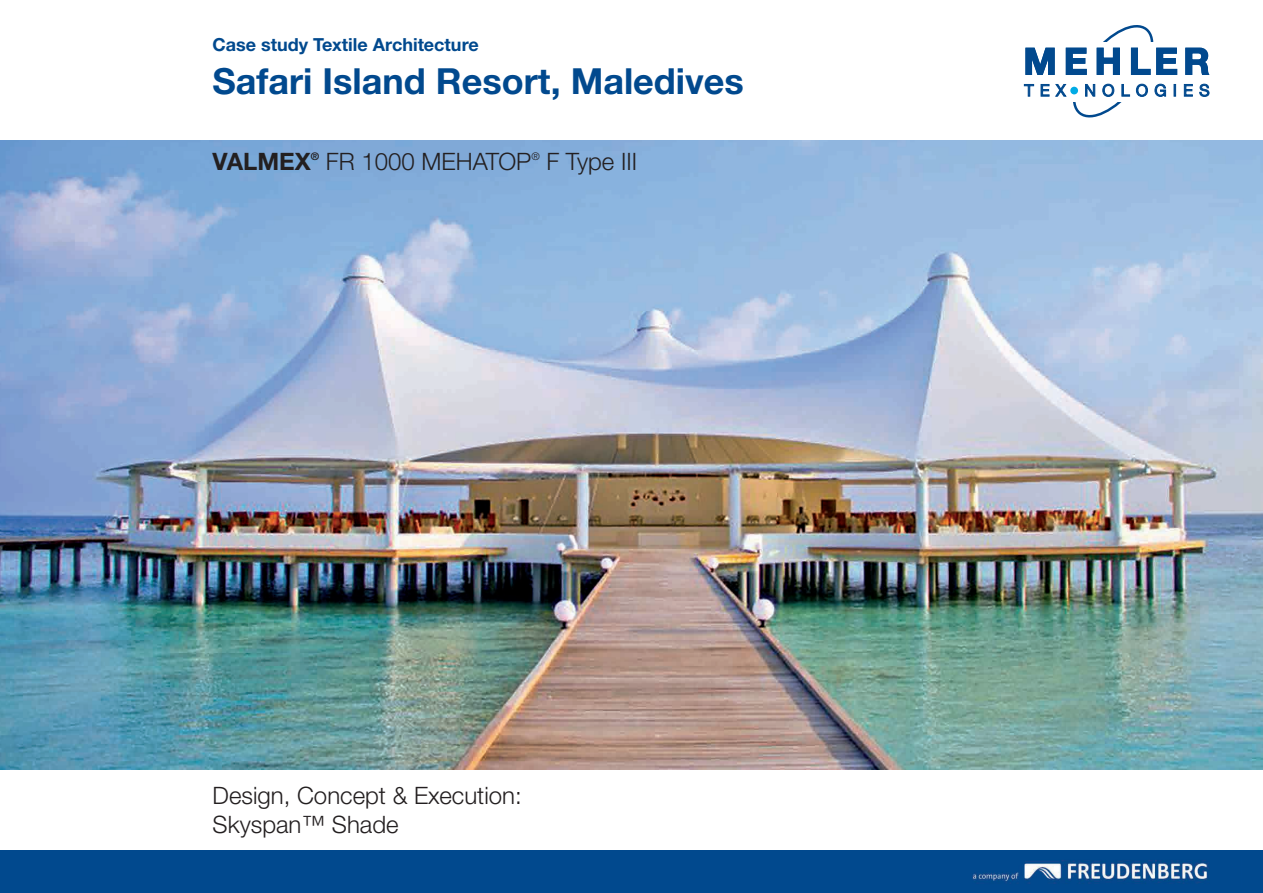
<style>
.page{position:relative;width:1263px;height:893px;background:#fff}
.page>*{position:absolute;margin:0;border:0;box-sizing:border-box;transform-origin:0 0}
.t1{font:700 36px "Helvetica Neue LTW1 G";color:#01498e}
.t2{font:300 24px/28.8px "Helvetica Neue LTW1 G";color:#231f20}
.t3{font:700 24px "Helvetica Neue LTW1 G";color:#231f20}
.t4{font:700 18px "Helvetica Neue LTW1 G";color:#01498e}
.t5{font:700 10.5px "Helvetica Neue LTW1 G";color:#231f20}
.t6{font:300 10.5px "Helvetica Neue LTW1 G";color:#231f20}
</style>
<div class="page">
<img style="left:0;top:140px;width:1263px;height:630px">
<svg style="left:1104px;top:25px;width:50px;height:16px"></svg>
<svg style="left:1024px;top:84px;width:185px;height:34px"></svg>
<svg style="left:1025px;top:47px;width:185px;height:28px"></svg>
<div style="left:0;top:850px;width:1263px;height:43px;background:#01498e"></div>
<img style="left:972px;top:860px;width:237px;height:24px">
<p class="t4" style="left:213px;top:34px;width:268px">Case study Textile Architecture</p>
<h1 class="t1" style="left:213px;top:59px;width:533px">Safari Island Resort, Maledives</h1>
<p class="t3" style="left:213px;top:147px;width:100px">VALMEX</p>
<p class="t5" style="left:311px;top:149px;width:10px">®</p>
<p class="t2" style="left:326px;top:147px;width:207px">FR 1000 MEHATOP</p>
<p class="t6" style="left:531px;top:150px;width:10px">®</p>
<p class="t2" style="left:546px;top:147px;width:92px">F Type III</p>
<p class="t2" style="left:213px;top:781px;width:311px">Design, Concept &amp; Execution:<br>Skyspan™ Shade</p>
</div>
